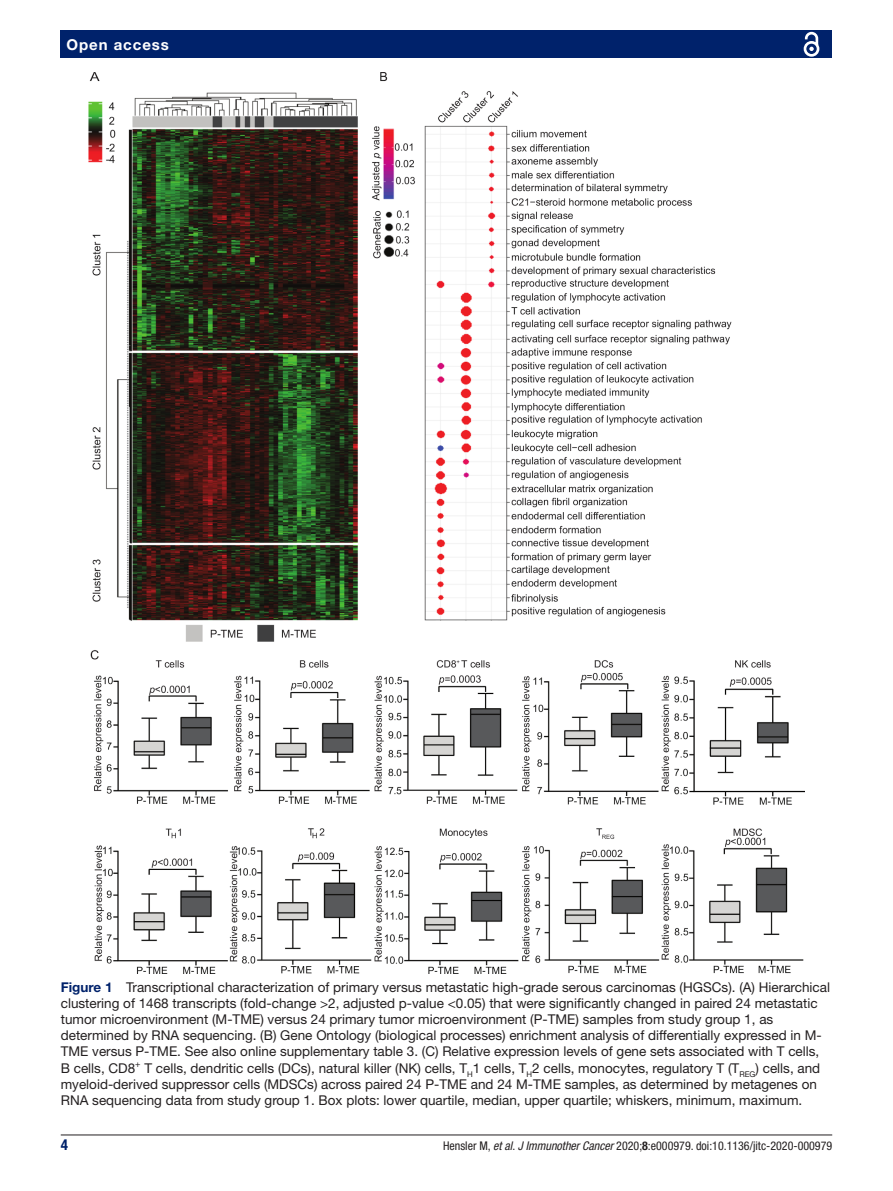
<style>
.page{position:relative;width:893px;height:1191px;background:#fff}
.page>*{position:absolute;margin:0;border:0;box-sizing:border-box;transform-origin:0 0}
.t1{font:700 15px "Helvetica Neue LT Std";letter-spacing:.065em;color:#fff}
.t2{font:700 condensed 15px "Helvetica Neue LT Std";color:#00226b}
.t3{font:13.5px/16.2px "Helvetica Neue LT Std";color:#231f20}
.t4{font:condensed 12px "Helvetica Neue LT Std";color:#231f20}
.t5{font:9px "Helvetica Neue LT Std";color:#231f20}
.s1{font-weight:700;color:#00226b}
.s2{font-style:italic}
.s3{font-weight:700}
</style>
<div class="page">
<hr style="left:61px;top:1134px;width:771px;height:1px;background:#231f20">
<div style="left:61px;top:31px;width:771px;height:27px;background:#00226b"></div>
<svg style="left:803px;top:31px;width:17px;height:26px"></svg>
<img style="left:88px;top:73px;width:717px;height:901px">
<p class="t1" style="left:66px;top:35px;width:104px">Open access</p>
<p class="t3" style="left:61px;top:978px;width:771px"><span class="s1">Figure 1</span> Transcriptional characterization of primary versus metastatic high-grade serous carcinomas (HGSCs). (A) Hierarchical clustering of 1468 transcripts (fold-change &gt;2, adjusted p-value &lt;0.05) that were significantly changed in paired 24 metastatic tumor microenvironment (M-TME) versus 24 primary tumor microenvironment (P-TME) samples from study group 1, as determined by RNA sequencing. (B) Gene Ontology (biological processes) enrichment analysis of differentially expressed in M-TME versus P-TME. See also online supplementary table 3. (C) Relative expression levels of gene sets associated with T cells, B cells, CD8</p>
<p class="t5" style="left:135px;top:1058px;width:7px">+</p>
<p class="t3" style="left:61px;top:1059px;width:761px;text-indent:84px">T cells, dendritic cells (DCs), natural killer (NK) cells, T<sub>H</sub>1 cells, T<sub>H</sub>2 cells, monocytes, regulatory T (T<sub>REG</sub>) cells, and myeloid-derived suppressor cells (MDSCs) across paired 24 P-TME and 24 M-TME samples, as determined by metagenes on<br>RNA sequencing data from study group 1. Box plots: lower quartile, median, upper quartile; whiskers, minimum, maximum.</p>
<p class="t2" style="left:61px;top:1135px;width:9px">4</p>
<p class="t4" style="left:443px;top:1138px;width:391px">Hensler M, <span class="s2">et al</span>. <span class="s2">J Immunother Cancer</span> 2020;<span class="s3">8</span>:e000979. doi:10.1136/jitc-2020-000979</p>
</div>
